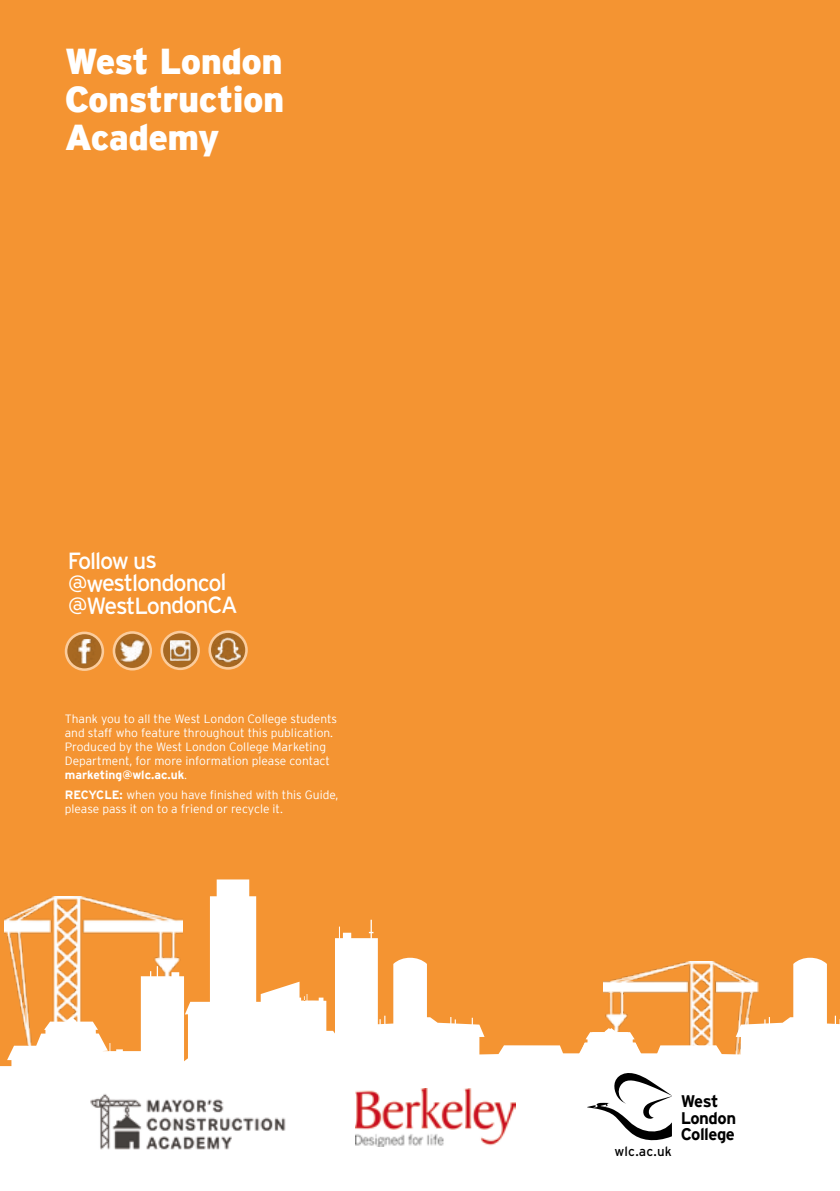
<style>
.page{position:relative;width:840px;height:1191px;background:#fff}
.page>*{position:absolute;margin:0;border:0;box-sizing:border-box;transform-origin:0 0}
.t1{font:900 36px/38px "Interstate";letter-spacing:-.015em;color:#fff;text-align:justify}
.t2{font:23.4px/22.8px "Interstate";color:#fff}
.t3{font:700 16.8px/16.6px "Interstate";letter-spacing:-.03em;color:#000}
.t4{font:13.4px "Interstate";letter-spacing:.01em;color:#000}
.t5{font:300 12px/14px "Interstate";color:#fff}
.s1{font-weight:700}
</style>
<div class="page">
<div style="left:0;top:0;width:839px;height:1106px;background:#f49432"></div>
<svg style="left:66px;top:633px;width:37px;height:36px"></svg>
<img style="left:72px;top:639px;width:25px;height:24px">
<div style="left:65px;top:631px;width:39px;height:40px;border:3px solid #fbcc9c;border-radius:50%"></div>
<svg style="left:114px;top:632px;width:37px;height:37px"></svg>
<img style="left:120px;top:638px;width:24px;height:25px">
<div style="left:112px;top:631px;width:40px;height:39px;border:3px solid #fbcc9c;border-radius:50%"></div>
<svg style="left:162px;top:632px;width:36px;height:37px"></svg>
<img style="left:170px;top:640px;width:20px;height:20px">
<div style="left:160px;top:630px;width:40px;height:40px;border:3px solid #fbcc9c;border-radius:50%"></div>
<svg style="left:209px;top:631px;width:37px;height:37px"></svg>
<img style="left:212px;top:634px;width:31px;height:31px">
<div style="left:208px;top:630px;width:40px;height:40px;border:3px solid #fbcc9c;border-radius:50%"></div>
<svg style="left:0;top:879px;width:533px;height:231px"></svg>
<svg style="left:533px;top:957px;width:306px;height:180px;fill:#fff"></svg>
<svg style="left:586px;top:1073px;width:85px;height:68px"></svg>
<img style="left:355px;top:1088px;width:160px;height:59px">
<img style="left:89px;top:1092px;width:198px;height:58px">
<h1 class="t1" style="left:65px;top:43px;width:221px">West London Construction Academy</h1>
<h2 class="t2" style="left:67px;top:549px;width:171px;rotate:-1deg">Follow us @westlondoncol @WestLondonCA</h2>
<p class="t5" style="left:65px;top:711px;width:274px">Thank you to all the West London College students and staff who feature throughout this publication.<br>Produced by the West London College Marketing Department, for more information please contact <span class="s1">marketing@wlc.ac.uk</span>.</p>
<p class="t5" style="left:65px;top:787px;width:275px"><span class="s1">RECYCLE:</span> when you have finished with this Guide, please pass it on to a friend or recycle it.</p>
<p class="t4" style="left:614px;top:1143px;width:59px">wlc.ac.uk</p>
<h3 class="t3" style="left:680px;top:1092px;width:57px">West<br>London<br>College</h3>
</div>
